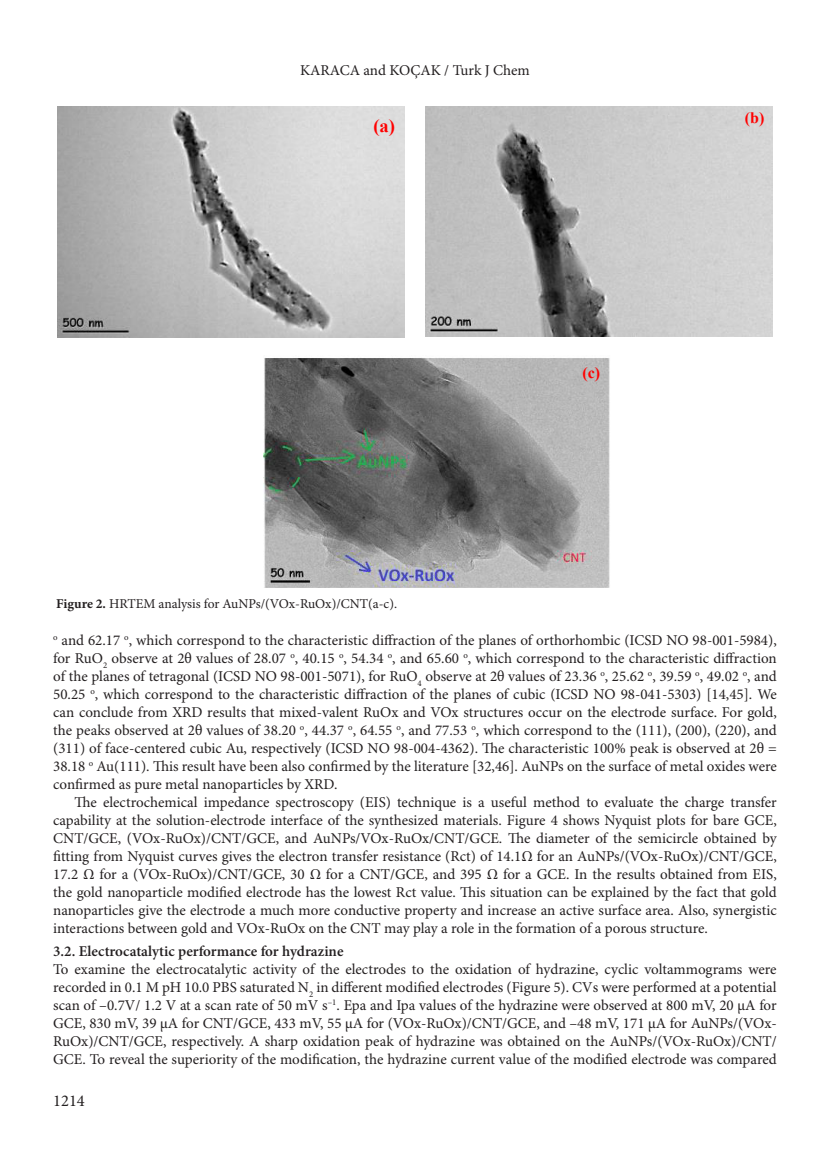
<style>
.page{position:relative;width:830px;height:1170px;background:#fff}
.page>*{position:absolute;margin:0;border:0;box-sizing:border-box;transform-origin:0 0}
.t1{font:700 18.6px "Times New Roman";color:#f00}
.t2{font:16.5px "Minion Pro";color:#231f20}
.t3{font:700 15.9px "Times New Roman";color:#f00}
.t4{font:15px/18px "Minion Pro";color:#231f20;text-align:justify}
.Alt_başlık{font:600 15px "Minion Pro";color:#231f20}
.Figur{font:13.5px "Minion Pro";letter-spacing:-.005em;color:#231f20}
.s1{font-weight:700}
</style>
<div class="page">
<img style="left:425px;top:106px;width:347px;height:230px">
<img style="left:264px;top:358px;width:346px;height:229px">
<img style="left:58px;top:107px;width:346px;height:231px">
<p class="t4" style="left:300px;top:62px;width:231px">KARACA and KOÇAK / Turk J Chem</p>
<p class="t1" style="left:373px;top:113px;width:23px">(a)</p>
<p class="Figur" style="left:56px;top:595px;width:342px"><span class="s1">Figure 2.</span> HRTEM analysis for AuNPs/(VOx-RuOx)/CNT(a-c).</p>
<p class="t3" style="left:582px;top:362px;width:19px">(c)</p>
<p class="t3" style="left:744px;top:107px;width:21px">(b)</p>
<p class="t4" style="left:53px;top:632px;width:724px"><sup>o</sup> and 62.17 <sup>o</sup>, which correspond to the characteristic diffraction of the planes of orthorhombic (ICSD NO 98-001-5984), for RuO<sub>2</sub> observe at 2θ values of 28.07 <sup>o</sup>, 40.15 <sup>o</sup>, 54.34 <sup>o</sup>, and 65.60 <sup>o</sup>, which correspond to the characteristic diffraction of the planes of tetragonal (ICSD NO 98-001-5071), for RuO<sub>4</sub> observe at 2θ values of 23.36 <sup>o</sup>, 25.62 <sup>o</sup>, 39.59 <sup>o</sup>, 49.02 <sup>o</sup>, and 50.25 <sup>o</sup>, which correspond to the characteristic diffraction of the planes of cubic (ICSD NO 98-041-5303) [14,45]. We can conclude from XRD results that mixed-valent RuOx and VOx structures occur on the electrode surface. For gold, the peaks observed at 2θ values of 38.20 <sup>o</sup>, 44.37 <sup>o</sup>, 64.55 <sup>o</sup>, and 77.53 <sup>o</sup>, which correspond to the (111), (200), (220), and (311) of face-centered cubic Au, respectively (ICSD NO 98-004-4362). The characteristic 100% peak is observed at 2θ = 38.18 <sup>o</sup> Au(111). This result have been also confirmed by the literature [32,46]. AuNPs on the surface of metal oxides were confirmed as pure metal nanoparticles by XRD.</p>
<p class="t4" style="left:53px;top:794px;width:724px;text-indent:21px">The electrochemical impedance spectroscopy (EIS) technique is a useful method to evaluate the charge transfer capability at the solution-electrode interface of the synthesized materials. Figure 4 shows Nyquist plots for bare GCE, CNT/GCE, (VOx-RuOx)/CNT/GCE, and AuNPs/VOx-RuOx/CNT/GCE. The diameter of the semicircle obtained by fitting from Nyquist curves gives the electron transfer resistance (Rct) of 14.1Ω for an AuNPs/(VOx-RuOx)/CNT/GCE, 17.2 Ω for a (VOx-RuOx)/CNT/GCE, 30 Ω for a CNT/GCE, and 395 Ω for a GCE. In the results obtained from EIS, the gold nanoparticle modified electrode has the lowest Rct value. This situation can be explained by the fact that gold nanoparticles give the electrode a much more conductive property and increase an active surface area. Also, synergistic interactions between gold and VOx-RuOx on the CNT may play a role in the formation of a porous structure.</p>
<p class="Alt_başlık" style="left:53px;top:940px;width:292px">3.2. Electrocatalytic performance for hydrazine</p>
<p class="t4" style="left:53px;top:960px;width:724px">To examine the electrocatalytic activity of the electrodes to the oxidation of hydrazine, cyclic voltammograms were recorded in 0.1 M pH 10.0 PBS saturated N<sub>2</sub> in different modified electrodes (Figure 5). CVs were performed at a potential scan of –0.7V/ 1.2 V at a scan rate of 50 mV s<sup>–1</sup>. Epa and Ipa values of the hydrazine were observed at 800 mV, 20 µA for GCE, 830 mV, 39 µA for CNT/GCE, 433 mV, 55 µA for (VOx-RuOx)/CNT/GCE, and –48 mV, 171 µA for AuNPs/(VOx-RuOx)/CNT/GCE, respectively. A sharp oxidation peak of hydrazine was obtained on the AuNPs/(VOx-RuOx)/CNT/ GCE. To reveal the superiority of the modification, the hydrazine current value of the modified electrode was compared</p>
<p class="t2" style="left:53px;top:1090px;width:33px">1214</p>
</div>
